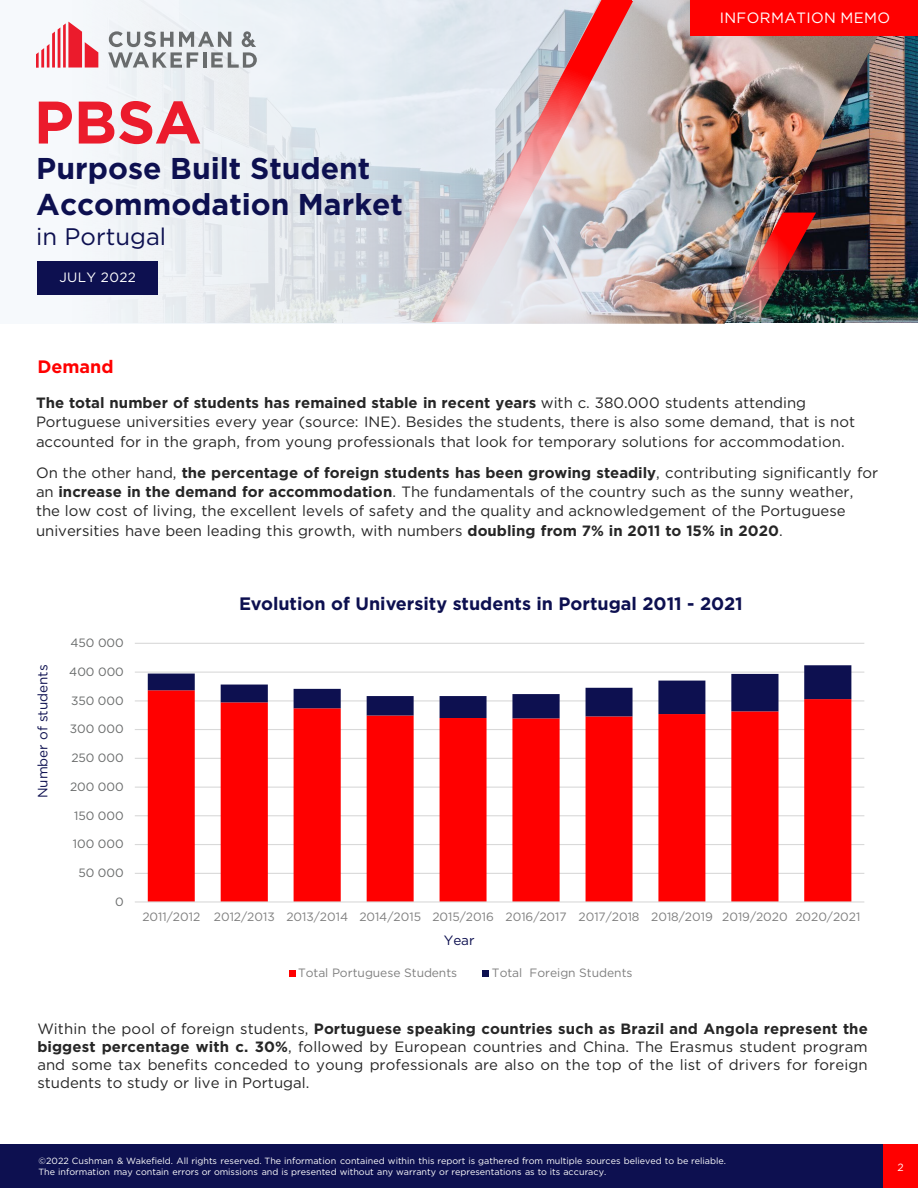
<style>
.page{position:relative;width:918px;height:1188px;background:#fff}
.page>*{position:absolute;margin:0;border:0;box-sizing:border-box;transform-origin:0 0}
.t1{font:700 60px "Gotham";color:#eb1b2c}
.t2{font:700 30px/36px "Gotham";color:#0d1050}
.t3{font:24px "Gotham";color:#0d1050}
.t4{font:700 18px "Gotham";color:#0d1050}
.t5{font:700 18px "Gotham";color:#f00}
.t6{font:15px/19.2px "Gotham";color:#262626}
.t7{font:15px "Gotham";letter-spacing:.025em;color:#fff}
.t8{font:13.5px "Gotham";letter-spacing:-.005em;color:#0d1050}
.t9{font:13.5px "Gotham";letter-spacing:.03em;color:#fff}
.t10{font:12px "Gotham";color:#7f7f7f}
.t11{font:12px "Gotham";color:#696b6b}
.t12{font:10.5px "Gotham";color:#fff}
.t13{font:9px "Gotham";color:#fff}
.s1{font-weight:700}
</style>
<div class="page">
<img style="left:897px;top:35px;width:21px;height:288px">
<img style="left:729px;top:35px;width:168px;height:288px">
<svg style="left:37px;top:0;width:692px;height:324px"></svg>
<svg style="left:36px;top:22px;width:62px;height:46px"></svg>
<svg style="left:108px;top:31px;width:148px;height:37px"></svg>
<svg style="left:432px;top:0;width:202px;height:322px;background:#d8c7cb"></svg>
<img style="left:723px;top:213px;width:93px;height:109px">
<div style="left:690px;top:0;width:228px;height:35px;background:#f00"></div>
<div style="left:37px;top:261px;width:120px;height:33px;background:#0d1050"></div>
<hr style="left:135px;top:873px;width:729px;height:1px;background:#d9d9d9">
<hr style="left:135px;top:844px;width:729px;height:1px;background:#d9d9d9">
<hr style="left:135px;top:815px;width:729px;height:1px;background:#d9d9d9">
<hr style="left:135px;top:787px;width:729px;height:1px;background:#d9d9d9">
<hr style="left:135px;top:758px;width:729px;height:1px;background:#d9d9d9">
<hr style="left:135px;top:729px;width:729px;height:1px;background:#d9d9d9">
<hr style="left:135px;top:700px;width:729px;height:1px;background:#d9d9d9">
<hr style="left:135px;top:672px;width:729px;height:1px;background:#d9d9d9">
<hr style="left:135px;top:643px;width:729px;height:1px;background:#d9d9d9">
<svg style="left:148px;top:718px;width:703px;height:183px;fill:#f00"></svg>
<svg style="left:148px;top:665px;width:703px;height:53px"></svg>
<hr style="left:135px;top:901px;width:729px;height:2px;background:#d9d9d9">
<svg style="left:289px;top:970px;width:6px;height:6px"></svg>
<svg style="left:483px;top:970px;width:6px;height:6px"></svg>
<div style="left:0;top:1144px;width:918px;height:44px;background:#0d1050"></div>
<div style="left:883px;top:1144px;width:35px;height:44px;background:#f00"></div>
<p class="t7" style="left:720px;top:8px;width:172px">INFORMATION MEMO</p>
<p class="t1" style="left:34px;top:83px;width:169px">PBSA</p>
<h2 class="t2" style="left:36px;top:150px;width:368px">Purpose Built Student<br>Accommodation Market</h2>
<h2 class="t3" style="left:36px;top:221px;width:131px">in Portugal</h2>
<p class="t9" style="left:60px;top:269px;width:78px">JULY 2022</p>
<p class="t5" style="left:37px;top:355px;width:78px">Demand</p>
<p class="t6" style="left:36px;top:393px;width:821px"><span class="s1">The total number of students has remained stable in recent years</span> with c. 380.000 students attending<br>Portuguese universities every year (source: INE). Besides the students, there is also some demand, that is not accounted for in the graph, from young professionals that look for temporary solutions for accommodation.</p>
<p class="t6" style="left:36px;top:463px;width:844px">On the other hand, <span class="s1">the percentage of foreign students has been growing steadily</span>, contributing significantly for an <span class="s1">increase in the demand for accommodation</span>. The fundamentals of the country such as the sunny weather, the low cost of living, the excellent levels of safety and the quality and acknowledgement of the Portuguese universities have been leading this growth, with numbers <span class="s1">doubling from 7% in 2011 to 15% in 2020</span>.</p>
<p class="t8" style="left:34px;top:798px;width:135px;rotate:-90deg">Number of students</p>
<p class="t11" style="left:70px;top:635px;width:55px">450 000</p>
<p class="t11" style="left:69px;top:664px;width:56px">400 000</p>
<p class="t11" style="left:71px;top:693px;width:54px">350 000</p>
<p class="t11" style="left:70px;top:721px;width:55px">300 000</p>
<p class="t11" style="left:71px;top:750px;width:54px">250 000</p>
<p class="t11" style="left:70px;top:779px;width:55px">200 000</p>
<p class="t11" style="left:74px;top:808px;width:51px">150 000</p>
<p class="t11" style="left:73px;top:836px;width:52px">100 000</p>
<p class="t11" style="left:79px;top:865px;width:47px">50 000</p>
<p class="t11" style="left:115px;top:894px;width:10px">0</p>
<p class="t4" style="left:239px;top:592px;width:505px">Evolution of University students in Portugal 2011 - 2021</p>
<p class="t10" style="left:142px;top:909px;width:59px">2011/2012</p>
<p class="t10" style="left:214px;top:909px;width:62px">2012/2013</p>
<p class="t10" style="left:286px;top:909px;width:63px">2013/2014</p>
<p class="t10" style="left:359px;top:909px;width:63px">2014/2015</p>
<p class="t10" style="left:432px;top:909px;width:63px">2015/2016</p>
<p class="t10" style="left:505px;top:909px;width:63px">2016/2017</p>
<p class="t10" style="left:579px;top:909px;width:63px">2017/2018</p>
<p class="t10" style="left:651px;top:909px;width:63px">2018/2019</p>
<p class="t10" style="left:722px;top:909px;width:67px">2019/2020</p>
<p class="t10" style="left:795px;top:909px;width:66px">2020/2021</p>
<p class="t8" style="left:444px;top:931px;width:32px">Year</p>
<p class="t10" style="left:298px;top:965px;width:161px">Total Portuguese Students</p>
<p class="t10" style="left:492px;top:965px;width:142px">Total Foreign Students</p>
<p class="t6" style="left:37px;top:1019px;width:832px;line-height:18px;text-align:justify">Within the pool of foreign students, <span class="s1">Portuguese speaking countries such as Brazil and Angola represent the biggest percentage with c. 30%</span>, followed by European countries and China. The Erasmus student program and some tax benefits conceded to young professionals are also on the top of the list of drivers for foreign students to study or live in Portugal.</p>
<p class="t13" style="left:39px;top:1155px;width:689px">©2022 Cushman &amp; Wakefield. All rights reserved. The information contained within this report is gathered from multiple sources believed to be reliable.</p>
<p class="t13" style="left:39px;top:1166px;width:569px">The information may contain errors or omissions and is presented without any warranty or representations as to its accuracy.</p>
<p class="t12" style="left:897px;top:1161px;width:8px">2</p>
</div>
